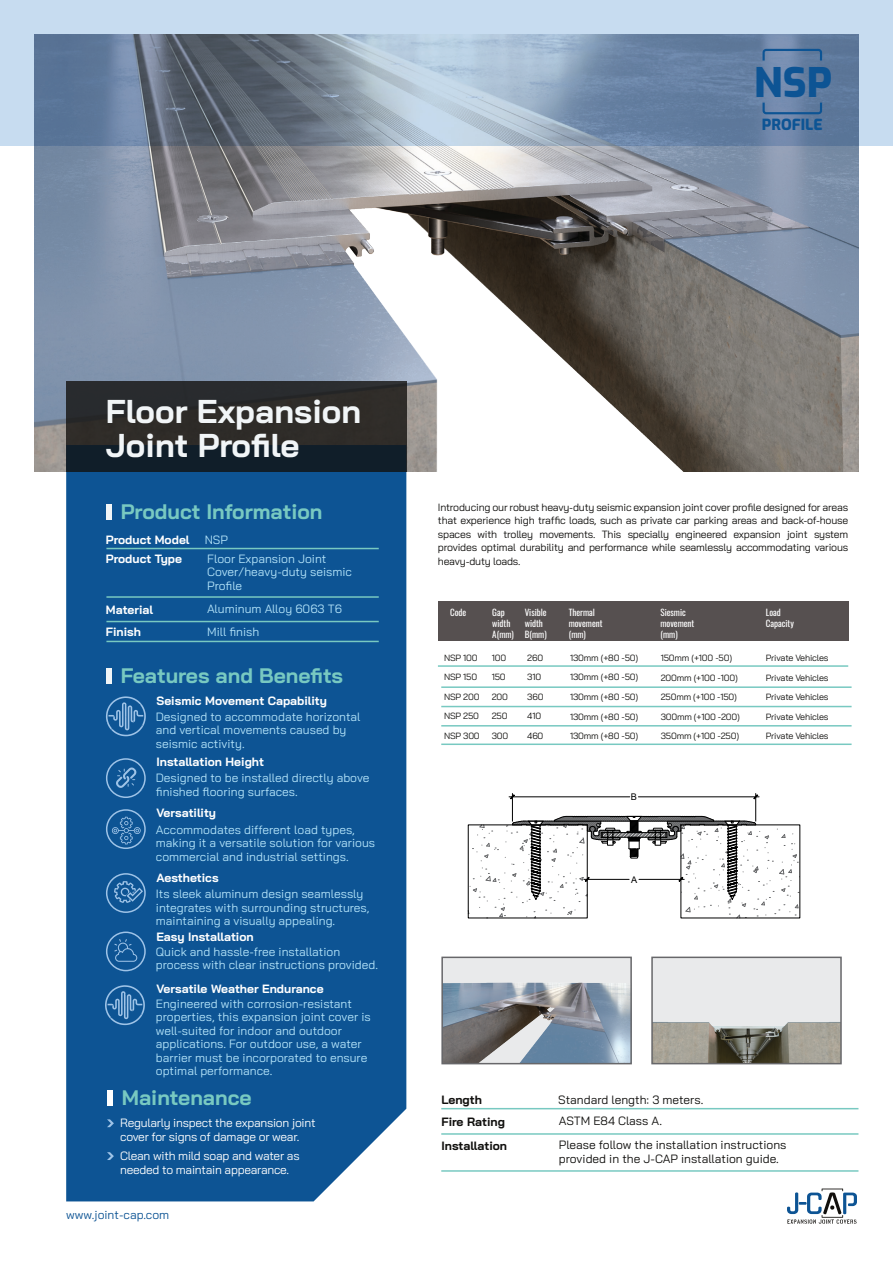
<style>
.page{position:relative;width:893px;height:1263px;background:#fff}
.page>*{position:absolute;margin:0;border:0;box-sizing:border-box;transform-origin:0 0}
.t1{font:40.5px "Exo";color:#0d5494}
.t2{font:700 33px/34.5px "Bai Jamjuree";color:#f1f5f7}
.t3{font:700 21px "Bai Jamjuree";color:#78c9c1}
.t4{font:15.3px "Exo";color:#0d5494}
.t5{font:12px/13.5px "Bai Jamjuree";color:#b3e3f9}
.t6{font:700 12px "Bai Jamjuree";color:#fff}
.t7{font:12px/13.5px "Bai Jamjuree";letter-spacing:-.02em;color:#fff}
.t8{font:12px/13.5px "Bai Jamjuree";color:#100f0d}
.t9{font:700 12px "Bai Jamjuree";color:#100f0d}
.t10{font:12px "Bai Jamjuree";color:#0d5494}
.t11{font:10.5px/13.5px "Bai Jamjuree";letter-spacing:-.02em;color:#100f0d;text-align:justify}
.t12{font:9.15px "Arial";color:#000}
.t13{font:9px/19.5px "Bai Jamjuree";letter-spacing:-.02em;color:#100f0d}
.t14{font:9px/10.8px "Oswald";color:#fff}
</style>
<div class="page">
<svg style="left:468px;top:793px;width:332px;height:126px"></svg>
<div style="left:438px;top:601px;width:410px;height:39px;background:#565050"></div>
<img style="left:34px;top:145px;width:825px;height:327px">
<svg style="left:0;top:0;width:893px;height:145px;background:#90a4bb"></svg>
<div style="left:66px;top:472px;width:340px;height:729px;background:#0d5494"></div>
<svg style="left:66px;top:381px;width:340px;height:91px;background:#242729"></svg>
<svg style="left:787px;top:1188px;width:70px;height:36px"></svg>
<svg style="left:107px;top:1119px;width:7px;height:8px"></svg>
<svg style="left:107px;top:1152px;width:7px;height:8px"></svg>
<img style="left:444px;top:959px;width:185px;height:102px">
<div style="left:441px;top:956px;width:191px;height:108px;border:2px solid #67676a"></div>
<img style="left:654px;top:959px;width:185px;height:102px">
<div style="left:651px;top:956px;width:191px;height:108px;border:2px solid #67676a"></div>
<hr style="left:438px;top:665px;width:410px;height:2px;background:#78c9c1">
<hr style="left:441px;top:686px;width:411px;height:2px;background:#78c9c1">
<hr style="left:441px;top:706px;width:411px;height:1px;background:#78c9c1">
<hr style="left:441px;top:725px;width:411px;height:1px;background:#78c9c1">
<hr style="left:441px;top:743px;width:411px;height:2px;background:#78c9c1">
<hr style="left:106px;top:548px;width:273px;height:1px;background:#78c9c1">
<hr style="left:441px;top:1108px;width:417px;height:1px;background:#78c9c1">
<hr style="left:441px;top:1133px;width:417px;height:2px;background:#78c9c1">
<hr style="left:441px;top:1170px;width:417px;height:2px;background:#78c9c1">
<hr style="left:106px;top:596px;width:273px;height:2px;background:#78c9c1">
<hr style="left:106px;top:621px;width:273px;height:1px;background:#78c9c1">
<hr style="left:106px;top:641px;width:273px;height:1px;background:#78c9c1">
<div style="left:106px;top:504px;width:5px;height:15px;background:#f1f5f7"></div>
<div style="left:108px;top:1090px;width:5px;height:15px;background:#fff"></div>
<div style="left:106px;top:668px;width:5px;height:15px;background:#f1f5f7"></div>
<svg style="left:106px;top:696px;width:40px;height:40px;background:#3471aa"></svg>
<svg style="left:116px;top:767px;width:20px;height:21px"></svg>
<div style="left:106px;top:758px;width:40px;height:40px;border:2px solid #9ec3e7;border-radius:50%"></div>
<div style="left:106px;top:809px;width:40px;height:40px;border:2px solid #9ec3e7;border-radius:50%"></div>
<div style="left:106px;top:873px;width:40px;height:40px;border:2px solid #9ec3e7;border-radius:50%"></div>
<div style="left:106px;top:931px;width:40px;height:40px;border:2px solid #9ec3e7;border-radius:50%"></div>
<svg style="left:111px;top:817px;width:30px;height:27px"></svg>
<svg style="left:114px;top:881px;width:29px;height:22px"></svg>
<svg style="left:114px;top:939px;width:23px;height:23px"></svg>
<svg style="left:762px;top:49px;width:60px;height:12px"></svg>
<svg style="left:762px;top:103px;width:60px;height:11px"></svg>
<svg style="left:105px;top:985px;width:40px;height:40px;background:#3472aa"></svg>
<h1 class="t1" style="left:754px;top:53px;width:80px">NSP</h1>
<p class="t4" style="left:762px;top:113px;width:62px">PROFILE</p>
<h2 class="t2" style="left:106px;top:394px;width:257px">Floor Expansion<br>Joint Profile</h2>
<h3 class="t3" style="left:121px;top:500px;width:203px">Product Information</h3>
<p class="t6" style="left:106px;top:533px;width:85px">Product Model</p>
<p class="t5" style="left:205px;top:533px;width:25px">NSP</p>
<p class="t6" style="left:106px;top:552px;width:78px">Product Type</p>
<p class="t5" style="left:207px;top:551px;width:146px">Floor Expansion Joint<br>Cover/heavy-duty seismic<br>Profile</p>
<p class="t6" style="left:106px;top:602px;width:49px">Material</p>
<p class="t5" style="left:207px;top:602px;width:136px">Aluminum Alloy 6063 T6</p>
<p class="t6" style="left:106px;top:625px;width:37px">Finish</p>
<p class="t5" style="left:207px;top:625px;width:54px">Mill finish</p>
<h3 class="t3" style="left:121px;top:664px;width:224px">Features and Benefits</h3>
<p class="t6" style="left:156px;top:694px;width:172px">Seismic Movement Capability</p>
<p class="t5" style="left:156px;top:710px;width:206px">Designed to accommodate horizontal and vertical movements caused by seismic activity.</p>
<p class="t6" style="left:156px;top:755px;width:109px">Installation Height</p>
<p class="t5" style="left:156px;top:771px;width:215px">Designed to be installed directly above finished flooring surfaces.</p>
<p class="t6" style="left:156px;top:806px;width:61px">Versatility</p>
<p class="t5" style="left:156px;top:822px;width:221px">Accommodates different load types, making it a versatile solution for various commercial and industrial settings.</p>
<p class="t6" style="left:156px;top:871px;width:64px">Aesthetics</p>
<p class="t5" style="left:156px;top:887px;width:215px">Its sleek aluminum design seamlessly integrates with surrounding structures, maintaining a visually appealing.</p>
<p class="t6" style="left:156px;top:930px;width:99px">Easy Installation</p>
<p class="t5" style="left:156px;top:945px;width:224px">Quick and hassle-free installation process with clear instructions provided.</p>
<p class="t6" style="left:156px;top:982px;width:169px">Versatile Weather Endurance</p>
<p class="t5" style="left:156px;top:997px;width:216px">Engineered with corrosion-resistant properties, this expansion joint cover is well-suited for indoor and outdoor applications. For outdoor use, a water barrier must be incorporated to ensure optimal performance.</p>
<h3 class="t3" style="left:122px;top:1086px;width:131px">Maintenance</h3>
<p class="t7" style="left:120px;top:1116px;width:197px">Regularly inspect the expansion joint cover for signs of damage or wear.</p>
<p class="t7" style="left:120px;top:1149px;width:181px">Clean with mild soap and water as needed to maintain appearance.</p>
<p class="t10" style="left:66px;top:1205px;width:105px">www.joint-cap.com</p>
<p class="t11" style="left:438px;top:500px;width:412px">Introducing our robust heavy-duty seismic expansion joint cover profile designed for areas that experience high traffic loads, such as private car parking areas and back-of-house spaces with trolley movements. This specially engineered expansion joint system provides optimal durability and performance while seamlessly accommodating various heavy-duty loads.</p>
<p class="t14" style="left:450px;top:606px;width:18px">Code</p>
<p class="t14" style="left:492px;top:606px;width:23px">Gap width<br>A(mm)</p>
<p class="t14" style="left:525px;top:606px;width:23px">Visible width<br>B(mm)</p>
<p class="t14" style="left:569px;top:606px;width:35px">Thermal movement (mm)</p>
<p class="t14" style="left:660px;top:606px;width:35px">Siesmic movement (mm)</p>
<p class="t14" style="left:766px;top:606px;width:30px">Load<br>Capacity</p>
<p class="t13" style="left:444px;top:648px;width:37px">NSP 100<br>NSP 150<br>NSP 200<br>NSP 250<br>NSP 300</p>
<p class="t13" style="left:492px;top:648px;width:18px">100<br>150<br>200<br>250<br>300</p>
<p class="t13" style="left:527px;top:648px;width:18px">260<br>310<br>360<br>410<br>460</p>
<p class="t13" style="left:570px;top:648px;width:70px;text-align:justify">130mm (+80 -50)<br>130mm (+80 -50)<br>130mm (+80 -50)<br>130mm (+80 -50)<br>130mm (+80 -50)</p>
<p class="t13" style="left:661px;top:648px;width:81px">150mm (+100 -50)<br>200mm (+100 -100)<br>250mm (+100 -150)<br>300mm (+100 -200)<br>350mm (+100 -250)</p>
<p class="t13" style="left:766px;top:648px;width:64px;text-align:justify">Private Vehicles Private Vehicles Private Vehicles Private Vehicles Private Vehicles</p>
<p class="t12" style="left:631px;top:790px;width:8px">B</p>
<p class="t12" style="left:631px;top:873px;width:8px">A</p>
<p class="t9" style="left:441px;top:1093px;width:42px">Length</p>
<p class="t8" style="left:558px;top:1093px;width:147px">Standard length: 3 meters.</p>
<p class="t9" style="left:441px;top:1138px;width:67px">Installation</p>
<p class="t8" style="left:559px;top:1138px;width:229px">Please follow the installation instructions provided in the J-CAP installation guide.</p>
<p class="t8" style="left:559px;top:1114px;width:105px">ASTM E84 Class A.</p>
<p class="t9" style="left:441px;top:1114px;width:65px">Fire Rating</p>
</div>
